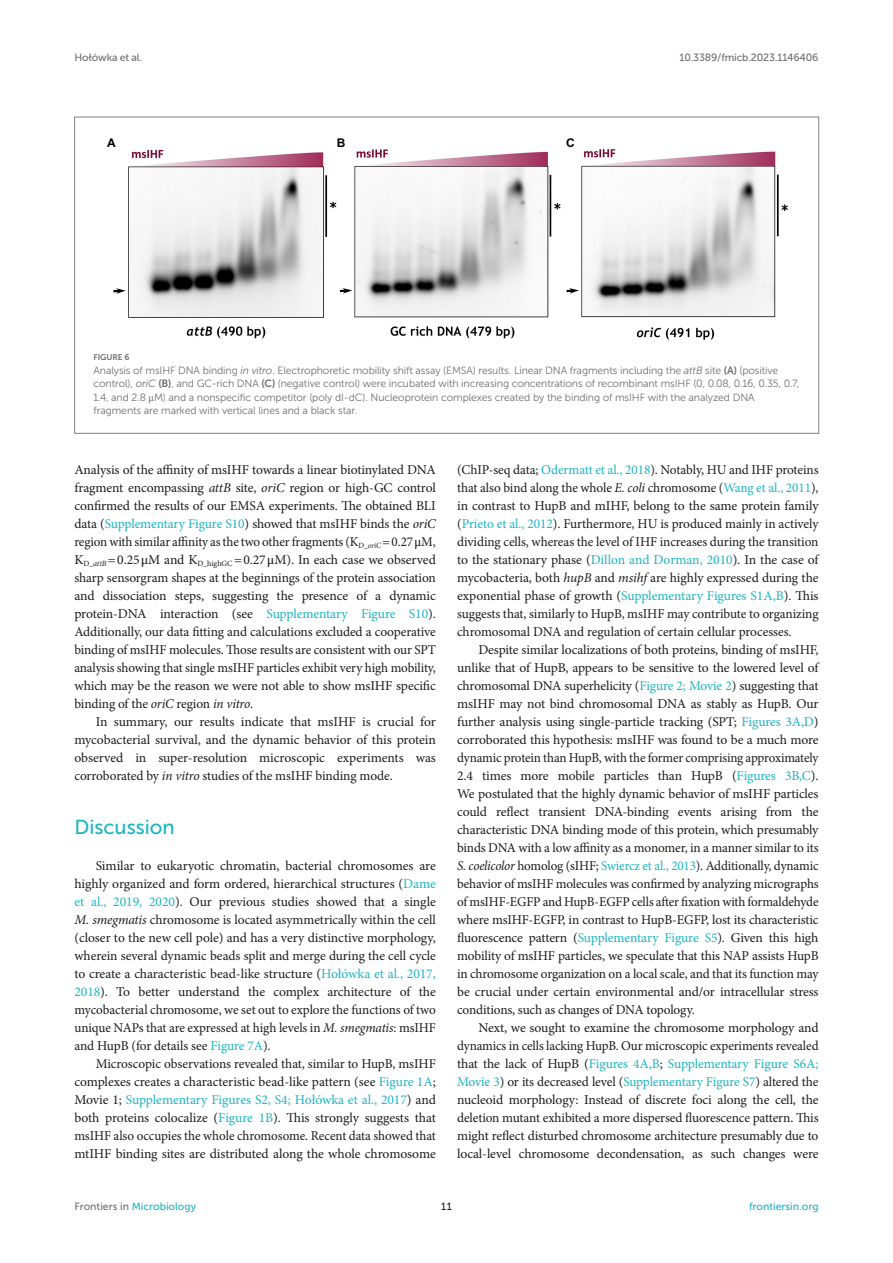
<style>
.page{position:relative;width:893px;height:1263px;background:#fff}
.page>*{position:absolute;margin:0;border:0;box-sizing:border-box;transform-origin:0 0}
.HEAD_1{font:20.25px "Museo Sans 500";color:#1db5c3}
.TEXT{font:13.5px/18px "Minion Pro";letter-spacing:-.01em;color:#1b1c1b;text-align:justify}
.TEXT_FLUSH{font:13.5px/18px "Minion Pro";letter-spacing:-.005em;color:#1b1c1b;text-align:justify}
.t1{font:700 12px "Arial";color:#000}
.FIG_LEG{font:10.5px/13.5px "Museo Sans 300";letter-spacing:-.01em;color:#706f70}
.t2{font:10.5px "Museo Sans 500";letter-spacing:-.015em;color:#706f70}
.t3{font:10.5px "Museo Sans 500";color:#1db5c3}
.t4{font:10.5px "Museo Sans 500";color:#1b1c1b}
.FIG_HD{font:8.25px "Museo Sans 700";letter-spacing:-.01em;color:#706f70}
.s1{font-style:italic}
.s2{font-family:"Museo Sans 700"}
.s3{font-family:"STIX General"}
.s4{color:#1db5c3}
.s5{color:#706f70}
</style>
<div class="page">
<img style="left:113px;top:149px;width:675px;height:191px">
<p class="t2" style="left:74px;top:51px;width:69px">Hołówka et al.</p>
<p class="t2" style="left:679px;top:51px;width:141px">10.3389/fmicb.2023.1146406</p>
<p class="t1" style="left:107px;top:135px;width:10px">A</p>
<p class="t1" style="left:337px;top:135px;width:10px">B</p>
<p class="t1" style="left:566px;top:135px;width:10px">C</p>
<p class="FIG_HD" style="left:94px;top:353px;width:37px">FIGURE 6</p>
<p class="FIG_LEG" style="left:94px;top:364px;width:707px">Analysis of msIHF DNA binding <span class="s1">in vitro</span>. Electrophoretic mobility shift assay (EMSA) results. Linear DNA fragments including the <span class="s1">attB</span> site <span class="s2">(A)</span> (positive control), <span class="s1">oriC</span> <span class="s2">(B)</span>, and GC-rich DNA <span class="s2">(C)</span> (negative control) were incubated with increasing concentrations of recombinant msIHF (0, 0.08, 0.16, 0.35, 0.7, 1.4, and 2.8 <span class="s3">μ</span>M) and a nonspecific competitor (poly dI-dC). Nucleoprotein complexes created by the binding of msIHF with the analyzed DNA fragments are marked with vertical lines and a black star.</p>
<p class="TEXT" style="left:74px;top:461px;width:363px">Analysis of the affinity of msIHF towards a linear biotinylated DNA fragment encompassing <span class="s1">attB</span> site, <span class="s1">oriC</span> region or high-GC control confirmed the results of our EMSA experiments. The obtained BLI data (<span class="s4">Supplementary Figure S10</span>) showed that msIHF binds the <span class="s1">oriC </span>region with similar affinity as the two other fragments (K<sub>D_</sub><sub>oriC</sub> =0.27<span class="s3">μ</span>M, K<sub>D_</sub><sub>attB</sub> =0.25<span class="s3">μ</span>M and K<sub>D_highGC</sub> =0.27<span class="s3">μ</span>M). In each case we observed sharp sensorgram shapes at the beginnings of the protein association and dissociation steps, suggesting the presence of a dynamic protein-DNA interaction (see <span class="s4">Supplementary Figure S10</span>).<br>Additionally, our data fitting and calculations excluded a cooperative binding of msIHF molecules. Those results are consistent with our SPT analysis showing that single msIHF particles exhibit very high mobility, which may be the reason we were not able to show msIHF specific binding of the <span class="s1">oriC</span> region <span class="s1">in vitro</span>.</p>
<p class="TEXT" style="left:74px;top:713px;width:363px;text-indent:21px">In summary, our results indicate that msIHF is crucial for mycobacterial survival, and the dynamic behavior of this protein observed in super-resolution microscopic experiments was corroborated by <span class="s1">in vitro</span> studies of the msIHF binding mode.</p>
<p class="HEAD_1" style="left:74px;top:816px;width:102px">Discussion</p>
<p class="TEXT_FLUSH" style="left:74px;top:857px;width:363px;text-indent:21px">Similar to eukaryotic chromatin, bacterial chromosomes are highly organized and form ordered, hierarchical structures (<span class="s4">Dame et al., 2019, 2020</span>). Our previous studies showed that a single <span class="s1">M. smegmatis</span> chromosome is located asymmetrically within the cell (closer to the new cell pole) and has a very distinctive morphology, wherein several dynamic beads split and merge during the cell cycle to create a characteristic bead-like structure (<span class="s4">Hołówka et al., 2017, 2018</span>). To better understand the complex architecture of the mycobacterial chromosome, we set out to explore the functions of two unique NAPs that are expressed at high levels in <span class="s1">M. smegmatis</span>: msIHF and HupB (for details see <span class="s4">Figure 7A</span>).</p>
<p class="TEXT" style="left:74px;top:1055px;width:363px;text-indent:21px">Microscopic observations revealed that, similar to HupB, msIHF complexes creates a characteristic bead-like pattern (see <span class="s4">Figure 1A</span>; Movie 1; <span class="s4">Supplementary Figures S2, S4; Hołówka et al., 2017</span>) and both proteins colocalize (<span class="s4">Figure 1B</span>). This strongly suggests that msIHF also occupies the whole chromosome. Recent data showed that mtIHF binding sites are distributed along the whole chromosome</p>
<p class="TEXT" style="left:457px;top:461px;width:363px">(ChIP-seq data; <span class="s4">Odermatt et al., 2018</span>). Notably, HU and IHF proteins that also bind along the whole <span class="s1">E. coli</span> chromosome (<span class="s4">Wang et al., 2011</span>), in contrast to HupB and mIHF, belong to the same protein family (<span class="s4">Prieto et al., 2012</span>). Furthermore, HU is produced mainly in actively dividing cells, whereas the level of IHF increases during the transition to the stationary phase (<span class="s4">Dillon and Dorman, 2010</span>). In the case of mycobacteria, both <span class="s1">hupB</span> and <span class="s1">msihf</span> are highly expressed during the exponential phase of growth (<span class="s4">Supplementary Figures S1A,B</span>). This suggests that, similarly to HupB, msIHF may contribute to organizing chromosomal DNA and regulation of certain cellular processes.</p>
<p class="TEXT" style="left:457px;top:641px;width:363px;text-indent:21px">Despite similar localizations of both proteins, binding of msIHF, unlike that of HupB, appears to be sensitive to the lowered level of chromosomal DNA superhelicity (<span class="s4">Figure 2; Movie 2</span>) suggesting that msIHF may not bind chromosomal DNA as stably as HupB. Our further analysis using single-particle tracking (SPT; <span class="s4">Figures 3A,D</span>) corroborated this hypothesis: msIHF was found to be a much more dynamic protein than HupB, with the former comprising approximately 2.4 times more mobile particles than HupB (<span class="s4">Figures 3B,C</span>).<br>We postulated that the highly dynamic behavior of msIHF particles could reflect transient DNA-binding events arising from the characteristic DNA binding mode of this protein, which presumably binds DNA with a low affinity as a monomer, in a manner similar to its <span class="s1">S. coelicolor</span> homolog (sIHF; <span class="s4">Swiercz et al., 2013</span>). Additionally, dynamic behavior of msIHF molecules was confirmed by analyzing micrographs of msIHF-EGFP and HupB-EGFP cells after fixation with formaldehyde where msIHF-EGFP, in contrast to HupB-EGFP, lost its characteristic fluorescence pattern (<span class="s4">Supplementary Figure S5</span>). Given this high mobility of msIHF particles, we speculate that this NAP assists HupB in chromosome organization on a local scale, and that its function may be crucial under certain environmental and/or intracellular stress conditions, such as changes of DNA topology.</p>
<p class="TEXT" style="left:457px;top:1019px;width:363px;text-indent:21px">Next, we sought to examine the chromosome morphology and dynamics in cells lacking HupB. Our microscopic experiments revealed that the lack of HupB (<span class="s4">Figures 4A,B</span>; <span class="s4">Supplementary Figure S6A; Movie 3</span>) or its decreased level (<span class="s4">Supplementary Figure S7</span>) altered the nucleoid morphology: Instead of discrete foci along the cell, the deletion mutant exhibited a more dispersed fluorescence pattern. This might reflect disturbed chromosome architecture presumably due to local-level chromosome decondensation, as such changes were</p>
<p class="t3" style="left:74px;top:1200px;width:123px"><span class="s5">Frontiers in</span> Microbiology</p>
<p class="t4" style="left:441px;top:1200px;width:12px">11</p>
<p class="t3" style="left:749px;top:1200px;width:71px">frontiersin.org</p>
</div>
